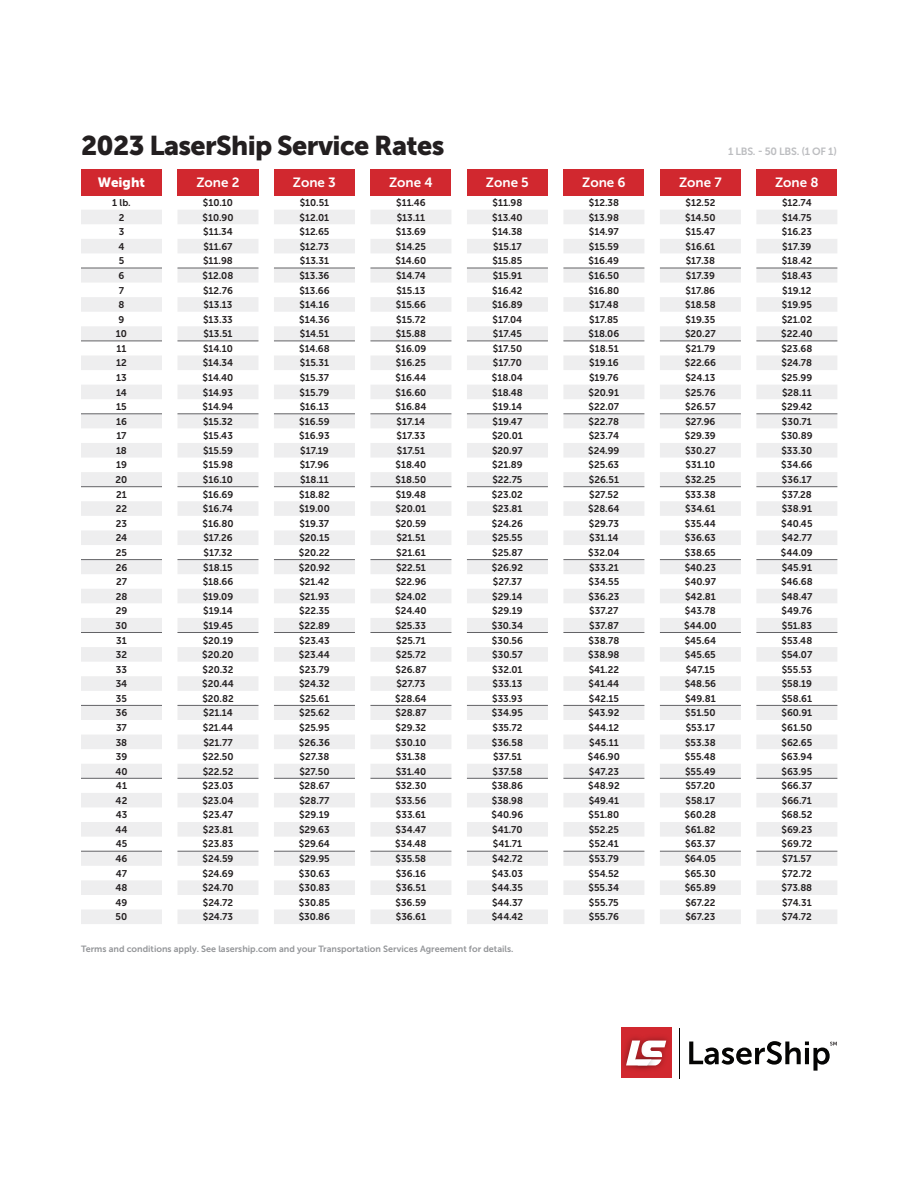
<style>
.page{position:relative;width:918px;height:1188px;background:#fff}
.page>*{position:absolute;margin:0;border:0;box-sizing:border-box;transform-origin:0 0}
.t1{font:27px "Museo Sans 900";letter-spacing:-.025em;color:#231f20}
.t2{font:13.35px "Museo Sans 700";color:#fff}
.t3{font:13.35px "Museo Sans 900";color:#fff}
.t4{font:10.5px "Museo Sans 700";letter-spacing:-.025em;color:#bcbdc0}
.t5{font:9.75px/14.5px "Museo Sans 700";color:#231f20}
.t6{font:9px "Museo Sans 700";color:#939598}
</style>
<div class="page">
<div style="left:81px;top:169px;width:81px;height:27px;background:#d1282f"></div>
<svg style="left:81px;top:210px;width:81px;height:714px;fill:#f1f1f2"></svg>
<hr style="left:81px;top:268px;width:81px;height:1px;background:#636366">
<hr style="left:81px;top:341px;width:81px;height:1px;background:#636366">
<hr style="left:81px;top:414px;width:81px;height:1px;background:#636366">
<hr style="left:81px;top:486px;width:81px;height:1px;background:#636366">
<hr style="left:81px;top:559px;width:81px;height:1px;background:#636366">
<hr style="left:81px;top:632px;width:81px;height:1px;background:#636366">
<hr style="left:81px;top:705px;width:81px;height:1px;background:#636366">
<hr style="left:81px;top:778px;width:81px;height:1px;background:#636366">
<hr style="left:81px;top:851px;width:81px;height:1px;background:#636366">
<div style="left:177px;top:169px;width:81px;height:27px;background:#d1282f"></div>
<svg style="left:177px;top:210px;width:81px;height:714px;fill:#f3f3f4"></svg>
<hr style="left:177px;top:268px;width:81px;height:1px;background:#636366">
<hr style="left:177px;top:341px;width:81px;height:1px;background:#636366">
<hr style="left:177px;top:414px;width:81px;height:1px;background:#636366">
<hr style="left:177px;top:486px;width:81px;height:1px;background:#636366">
<hr style="left:177px;top:559px;width:81px;height:1px;background:#636366">
<hr style="left:177px;top:632px;width:81px;height:1px;background:#636366">
<hr style="left:177px;top:705px;width:81px;height:1px;background:#636366">
<hr style="left:177px;top:778px;width:81px;height:1px;background:#636366">
<hr style="left:177px;top:851px;width:81px;height:1px;background:#636366">
<div style="left:274px;top:169px;width:81px;height:27px;background:#d1282f"></div>
<svg style="left:274px;top:210px;width:81px;height:714px;fill:#f1f1f2"></svg>
<hr style="left:274px;top:268px;width:81px;height:1px;background:#636366">
<hr style="left:274px;top:341px;width:81px;height:1px;background:#636366">
<hr style="left:274px;top:414px;width:81px;height:1px;background:#636366">
<hr style="left:274px;top:486px;width:81px;height:1px;background:#636366">
<hr style="left:274px;top:559px;width:81px;height:1px;background:#636366">
<hr style="left:274px;top:632px;width:81px;height:1px;background:#636366">
<hr style="left:274px;top:705px;width:81px;height:1px;background:#636366">
<hr style="left:274px;top:778px;width:81px;height:1px;background:#636366">
<hr style="left:274px;top:851px;width:81px;height:1px;background:#636366">
<div style="left:370px;top:169px;width:81px;height:27px;background:#d1282f"></div>
<svg style="left:370px;top:210px;width:81px;height:714px;fill:#f3f3f4"></svg>
<hr style="left:370px;top:268px;width:81px;height:1px;background:#636366">
<hr style="left:370px;top:341px;width:81px;height:1px;background:#636366">
<hr style="left:370px;top:414px;width:81px;height:1px;background:#636366">
<hr style="left:370px;top:486px;width:81px;height:1px;background:#636366">
<hr style="left:370px;top:559px;width:81px;height:1px;background:#636366">
<hr style="left:370px;top:632px;width:81px;height:1px;background:#636366">
<hr style="left:370px;top:705px;width:81px;height:1px;background:#636366">
<hr style="left:370px;top:778px;width:81px;height:1px;background:#636366">
<hr style="left:370px;top:851px;width:81px;height:1px;background:#636366">
<div style="left:467px;top:169px;width:81px;height:27px;background:#d1282f"></div>
<svg style="left:467px;top:210px;width:81px;height:714px;fill:#f1f1f2"></svg>
<hr style="left:467px;top:268px;width:81px;height:1px;background:#636366">
<hr style="left:467px;top:341px;width:81px;height:1px;background:#636366">
<hr style="left:467px;top:414px;width:81px;height:1px;background:#636366">
<hr style="left:467px;top:486px;width:81px;height:1px;background:#636366">
<hr style="left:467px;top:559px;width:81px;height:1px;background:#636366">
<hr style="left:467px;top:632px;width:81px;height:1px;background:#636366">
<hr style="left:467px;top:705px;width:81px;height:1px;background:#636366">
<hr style="left:467px;top:778px;width:81px;height:1px;background:#636366">
<hr style="left:467px;top:851px;width:81px;height:1px;background:#636366">
<div style="left:563px;top:169px;width:81px;height:27px;background:#d1282f"></div>
<svg style="left:563px;top:210px;width:81px;height:714px;fill:#f3f3f4"></svg>
<hr style="left:563px;top:268px;width:81px;height:1px;background:#636366">
<hr style="left:563px;top:341px;width:81px;height:1px;background:#636366">
<hr style="left:563px;top:414px;width:81px;height:1px;background:#636366">
<hr style="left:563px;top:486px;width:81px;height:1px;background:#636366">
<hr style="left:563px;top:559px;width:81px;height:1px;background:#636366">
<hr style="left:563px;top:632px;width:81px;height:1px;background:#636366">
<hr style="left:563px;top:705px;width:81px;height:1px;background:#636366">
<hr style="left:563px;top:778px;width:81px;height:1px;background:#636366">
<hr style="left:563px;top:851px;width:81px;height:1px;background:#636366">
<div style="left:660px;top:169px;width:81px;height:27px;background:#d1282f"></div>
<svg style="left:660px;top:210px;width:81px;height:714px;fill:#f1f1f2"></svg>
<hr style="left:660px;top:268px;width:81px;height:1px;background:#636366">
<hr style="left:660px;top:341px;width:81px;height:1px;background:#636366">
<hr style="left:660px;top:414px;width:81px;height:1px;background:#636366">
<hr style="left:660px;top:486px;width:81px;height:1px;background:#636366">
<hr style="left:660px;top:559px;width:81px;height:1px;background:#636366">
<hr style="left:660px;top:632px;width:81px;height:1px;background:#636366">
<hr style="left:660px;top:705px;width:81px;height:1px;background:#636366">
<hr style="left:660px;top:778px;width:81px;height:1px;background:#636366">
<hr style="left:660px;top:851px;width:81px;height:1px;background:#636366">
<div style="left:756px;top:169px;width:81px;height:27px;background:#d1282f"></div>
<svg style="left:756px;top:210px;width:81px;height:714px;fill:#f3f3f4"></svg>
<hr style="left:756px;top:268px;width:81px;height:1px;background:#636366">
<hr style="left:756px;top:341px;width:81px;height:1px;background:#636366">
<hr style="left:756px;top:414px;width:81px;height:1px;background:#636366">
<hr style="left:756px;top:486px;width:81px;height:1px;background:#636366">
<hr style="left:756px;top:559px;width:81px;height:1px;background:#636366">
<hr style="left:756px;top:632px;width:81px;height:1px;background:#636366">
<hr style="left:756px;top:705px;width:81px;height:1px;background:#636366">
<hr style="left:756px;top:778px;width:81px;height:1px;background:#636366">
<hr style="left:756px;top:851px;width:81px;height:1px;background:#636366">
<hr style="left:679px;top:1028px;width:1px;height:50px;background:#050504">
<div style="left:621px;top:1028px;width:50px;height:50px;background:#d1282f"></div>
<img style="left:661px;top:1031px;width:11px;height:43px">
<img style="left:623px;top:1037px;width:38px;height:33px">
<svg style="left:626px;top:1041px;width:40px;height:24px"></svg>
<svg style="left:689px;top:1041px;width:148px;height:30px"></svg>
<h1 class="t1" style="left:81px;top:130px;width:365px">2023 LaserShip Service Rates</h1>
<h2 class="t3" style="left:98px;top:174px;width:49px">Weight</h2>
<p class="t5" style="left:112px;top:196px;width:20px;text-align:center">1 lb.<br>2<br>3<br>4<br>5<br>6<br>7<br>8<br>9<br>10<br>11<br>12<br>13<br>14<br>15<br>16<br>17<br>18<br>19<br>20<br>21<br>22<br>23<br>24<br>25<br>26<br>27<br>28<br>29<br>30<br>31<br>32<br>33<br>34<br>35<br>36<br>37<br>38<br>39<br>40<br>41<br>42<br>43<br>44<br>45<br>46<br>47<br>48<br>49<br>50</p>
<h2 class="t2" style="left:196px;top:175px;width:45px">Zone 2</h2>
<p class="t5" style="left:202px;top:196px;width:33px">$10.10 $10.90 $11.34 $11.67 $11.98 $12.08 $12.76 $13.13 $13.33 $13.51 $14.10 $14.34 $14.40 $14.93 $14.94 $15.32 $15.43 $15.59 $15.98 $16.10 $16.69 $16.74 $16.80 $17.26 $17.32 $18.15 $18.66 $19.09 $19.14 $19.45 $20.19 $20.20 $20.32 $20.44 $20.82 $21.14 $21.44 $21.77 $22.50 $22.52 $23.03 $23.04 $23.47 $23.81 $23.83 $24.59 $24.69 $24.70 $24.72 $24.73</p>
<h2 class="t2" style="left:293px;top:175px;width:45px">Zone 3</h2>
<p class="t5" style="left:299px;top:196px;width:33px">$10.51 $12.01 $12.65 $12.73 $13.31 $13.36 $13.66 $14.16 $14.36 $14.51 $14.68 $15.31 $15.37 $15.79 $16.13 $16.59 $16.93 $17.19 $17.96 $18.11 $18.82 $19.00 $19.37 $20.15 $20.22 $20.92 $21.42 $21.93 $22.35 $22.89 $23.43 $23.44 $23.79 $24.32 $25.61 $25.62 $25.95 $26.36 $27.38 $27.50 $28.67 $28.77 $29.19 $29.63 $29.64 $29.95 $30.63 $30.83 $30.85 $30.86</p>
<h2 class="t2" style="left:389px;top:175px;width:45px">Zone 4</h2>
<p class="t5" style="left:395px;top:196px;width:33px">$11.46 $13.11 $13.69 $14.25 $14.60 $14.74 $15.13 $15.66 $15.72 $15.88 $16.09 $16.25 $16.44 $16.60 $16.84 $17.14 $17.33 $17.51 $18.40 $18.50 $19.48 $20.01 $20.59 $21.51 $21.61 $22.51 $22.96 $24.02 $24.40 $25.33 $25.71 $25.72 $26.87 $27.73 $28.64 $28.87 $29.32 $30.10 $31.38 $31.40 $32.30 $33.56 $33.61 $34.47 $34.48 $35.58 $36.16 $36.51 $36.59 $36.61</p>
<h2 class="t2" style="left:486px;top:175px;width:44px">Zone 5</h2>
<p class="t5" style="left:492px;top:196px;width:33px">$11.98 $13.40 $14.38 $15.17 $15.85 $15.91 $16.42 $16.89 $17.04 $17.45 $17.50 $17.70 $18.04 $18.48 $19.14 $19.47 $20.01 $20.97 $21.89 $22.75 $23.02 $23.81 $24.26 $25.55 $25.87 $26.92 $27.37 $29.14 $29.19 $30.34 $30.56 $30.57 $32.01 $33.13 $33.93 $34.95 $35.72 $36.58 $37.51 $37.58 $38.86 $38.98 $40.96 $41.70 $41.71 $42.72 $43.03 $44.35 $44.37 $44.42</p>
<p class="t6" style="left:81px;top:944px;width:434px">Terms and conditions apply. See lasership.com and your Transportation Services Agreement for details.</p>
<h2 class="t2" style="left:582px;top:175px;width:45px">Zone 6</h2>
<p class="t5" style="left:588px;top:196px;width:33px">$12.38 $13.98 $14.97 $15.59 $16.49 $16.50 $16.80 $17.48 $17.85 $18.06 $18.51 $19.16 $19.76 $20.91 $22.07 $22.78 $23.74 $24.99 $25.63 $26.51 $27.52 $28.64 $29.73 $31.14 $32.04 $33.21 $34.55 $36.23 $37.27 $37.87 $38.78 $38.98 $41.22 $41.44 $42.15 $43.92 $44.12 $45.11 $46.90 $47.23 $48.92 $49.41 $51.80 $52.25 $52.41 $53.79 $54.52 $55.34 $55.75 $55.76</p>
<p class="t4" style="left:728px;top:145px;width:110px">1 LBS. - 50 LBS. (1 OF 1)</p>
<h2 class="t2" style="left:679px;top:175px;width:44px">Zone 7</h2>
<p class="t5" style="left:684px;top:196px;width:34px">$12.52 $14.50 $15.47 $16.61 $17.38 $17.39 $17.86 $18.58 $19.35 $20.27 $21.79 $22.66 $24.13 $25.76 $26.57 $27.96 $29.39 $30.27 $31.10 $32.25 $33.38 $34.61 $35.44 $36.63 $38.65 $40.23 $40.97 $42.81 $43.78 $44.00 $45.64 $45.65 $47.15 $48.56 $49.81 $51.50 $53.17 $53.38 $55.48 $55.49 $57.20 $58.17 $60.28 $61.82 $63.37 $64.05 $65.30 $65.89 $67.22 $67.23</p>
<h2 class="t2" style="left:775px;top:175px;width:45px">Zone 8</h2>
<p class="t5" style="left:781px;top:196px;width:33px">$12.74 $14.75 $16.23 $17.39 $18.42 $18.43 $19.12 $19.95 $21.02 $22.40 $23.68 $24.78 $25.99 $28.11 $29.42 $30.71 $30.89 $33.30 $34.66 $36.17 $37.28 $38.91 $40.45 $42.77 $44.09 $45.91 $46.68 $48.47 $49.76 $51.83 $53.48 $54.07 $55.53 $58.19 $58.61 $60.91 $61.50 $62.65 $63.94 $63.95 $66.37 $66.71 $68.52 $69.23 $69.72 $71.57 $72.72 $73.88 $74.31 $74.72</p>
</div>
